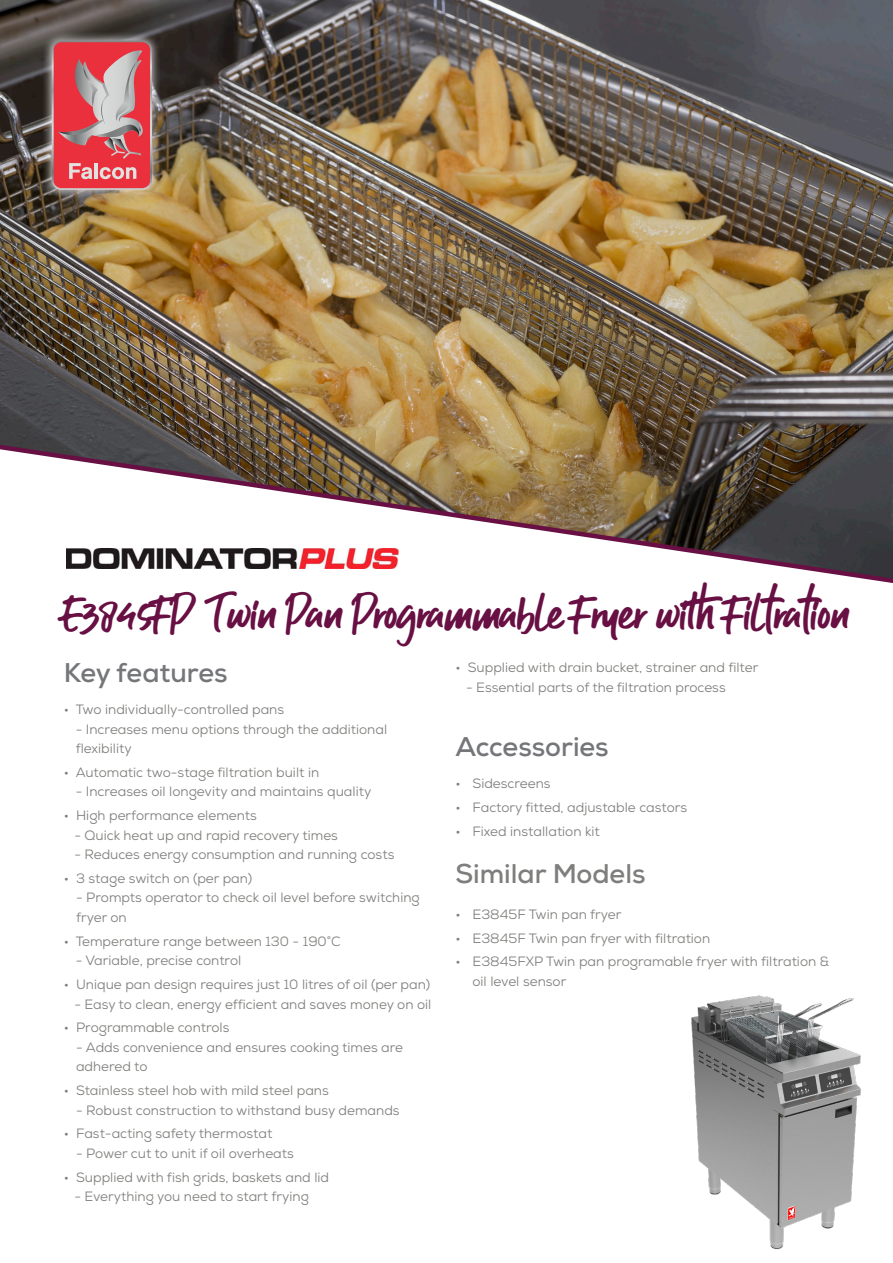
<style>
.page{position:relative;width:893px;height:1263px;background:#fff}
.page>*{position:absolute;margin:0;border:0;box-sizing:border-box;transform-origin:0 0}
.Script_Header_quote{font:48px "Guthen Bloots Personal Use";color:#681043}
.t1{font:700 27px "Nexa";color:#757679}
.Body{font:700 27px "Nexa";color:#7e7e7c}
.Body-2{font:13.5px/19.5px "Nexa";color:#7e7e7c}
</style>
<div class="page">
<img style="left:0;top:0;width:893px;height:440px">
<img style="left:0;top:440px;width:893px;height:143px">
<div style="left:42px;top:31px;width:119px;height:168px;background:#fff;opacity:.75"></div>
<svg style="left:52px;top:40px;width:100px;height:150px"></svg>
<img style="left:691px;top:995px;width:170px;height:255px">
<p class="Script_Header_quote" style="left:64px;top:583px;width:787px">E3845FP Twin Pan Programmable Fryer with Filtration</p>
<p class="t1" style="left:64px;top:655px;width:165px">Key features</p>
<p class="Body-2" style="left:64px;top:700px;width:222px">• Two individually-controlled pans</p>
<p class="Body-2" style="left:76px;top:719px;width:313px">- Increases menu options through the additional flexibility</p>
<p class="Body-2" style="left:64px;top:763px;width:257px">• Automatic two-stage filtration built in</p>
<p class="Body-2" style="left:76px;top:782px;width:297px">- Increases oil longevity and maintains quality</p>
<p class="Body-2" style="left:64px;top:806px;width:195px">• High performance elements</p>
<p class="Body-2" style="left:74px;top:825px;width:265px">- Quick heat up and rapid recovery times</p>
<p class="Body-2" style="left:74px;top:845px;width:322px">- Reduces energy consumption and running costs</p>
<p class="Body-2" style="left:64px;top:869px;width:190px">• 3 stage switch on (per pan)</p>
<p class="Body-2" style="left:76px;top:888px;width:345px">- Prompts operator to check oil level before switching fryer on</p>
<p class="Body-2" style="left:64px;top:931px;width:279px">• Temperature range between 130 - 190°C</p>
<p class="Body-2" style="left:76px;top:951px;width:167px">- Variable, precise control</p>
<p class="Body-2" style="left:64px;top:975px;width:368px">• Unique pan design requires just 10 litres of oil (per pan)</p>
<p class="Body-2" style="left:74px;top:994px;width:359px">- Easy to clean, energy efficient and saves money on oil</p>
<p class="Body-2" style="left:64px;top:1018px;width:167px">• Programmable controls</p>
<p class="Body-2" style="left:76px;top:1037px;width:329px">- Adds convenience and ensures cooking times are adhered to</p>
<p class="Body-2" style="left:64px;top:1081px;width:267px">• Stainless steel hob with mild steel pans</p>
<p class="Body-2" style="left:76px;top:1100px;width:325px">- Robust construction to withstand busy demands</p>
<p class="Body-2" style="left:64px;top:1124px;width:210px">• Fast-acting safety thermostat</p>
<p class="Body-2" style="left:76px;top:1143px;width:219px">- Power cut to unit if oil overheats</p>
<p class="Body-2" style="left:64px;top:1167px;width:267px">• Supplied with fish grids, baskets and lid</p>
<p class="Body-2" style="left:74px;top:1187px;width:236px">- Everything you need to start frying</p>
<p class="Body-2" style="left:455px;top:658px;width:304px">• Supplied with drain bucket, strainer and filter</p>
<p class="Body-2" style="left:466px;top:678px;width:261px">- Essential parts of the filtration process</p>
<p class="t1" style="left:455px;top:729px;width:155px">Accessories</p>
<p class="Body-2" style="left:455px;top:774px;width:97px">• Sidescreens</p>
<p class="Body-2" style="left:455px;top:797px;width:233px">• Factory fitted, adjustable castors</p>
<p class="Body-2" style="left:455px;top:821px;width:146px">• Fixed installation kit</p>
<p class="Body" style="left:455px;top:856px;width:192px">Similar Models</p>
<p class="Body-2" style="left:455px;top:904px;width:167px">• E3845F Twin pan fryer</p>
<p class="Body-2" style="left:455px;top:928px;width:256px">• E3845F Twin pan fryer with filtration</p>
<p class="Body-2" style="left:472px;top:952px;width:358px;text-indent:-17px">• E3845FXP Twin pan programable fryer with filtration &amp; oil level sensor</p>
</div>
